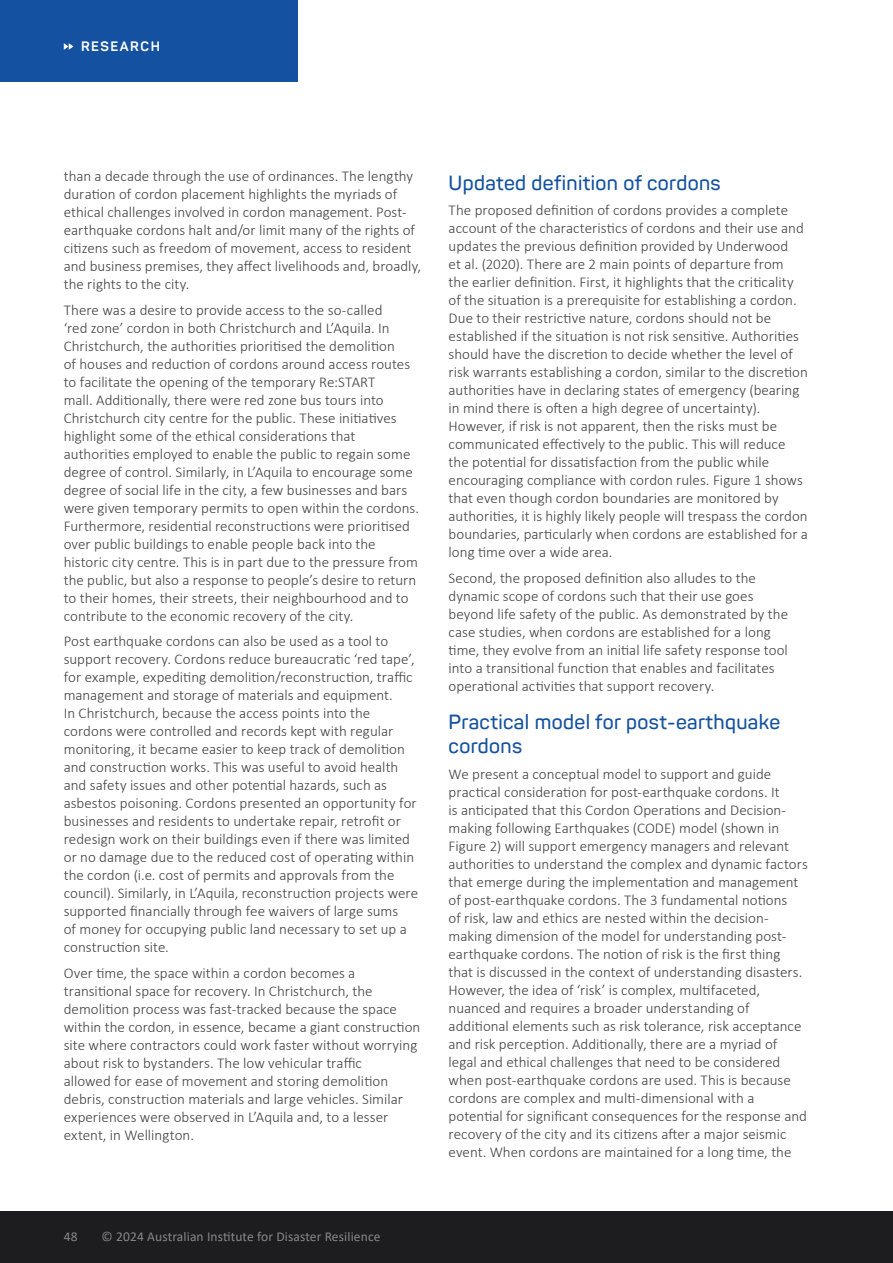
<style>
.page{position:relative;width:893px;height:1263px;background:#fff}
.page>*{position:absolute;margin:0;border:0;box-sizing:border-box;transform-origin:0 0}
.t1{font:600 20.25px/24px "Panton";letter-spacing:.02em;color:#1452a1}
.t2{font:300 15px/18px "Calibri";color:#414042}
.t3{font:13.5px "Calibri";letter-spacing:.01em;color:#868788}
.t4{font:700 13.5px "Panton";letter-spacing:.11em;color:#fff}
</style>
<div class="page">
<div style="left:0;top:1212px;width:893px;height:51px;background:#1d1d1f"></div>
<div style="left:0;top:0;width:298px;height:81px;background:#1452a1"></div>
<svg style="left:64px;top:43px;width:9px;height:7px"></svg>
<p class="t4" style="left:81px;top:38px;width:80px">RESEARCH</p>
<p class="t2" style="left:64px;top:167px;width:359px">than a decade through the use of ordinances. The lengthy duration of cordon placement highlights the myriads of ethical challenges involved in cordon management. Post&shy;earthquake cordons halt and/or limit many of the rights of citizens such as freedom of movement, access to resident and business premises, they affect livelihoods and, broadly, the rights to the city.</p>
<p class="t2" style="left:64px;top:301px;width:357px">There was a desire to provide access to the so-called<br>‘red zone’ cordon in both Christchurch and L’Aquila. In Christchurch, the authorities prioritised the demolition<br>of houses and reduction of cordons around access routes to facilitate the opening of the temporary Re:START<br>mall. Additionally, there were red zone bus tours into Christchurch city centre for the public. These initiatives highlight some of the ethical considerations that authorities employed to enable the public to regain some degree of control. Similarly, in L’Aquila to encourage some degree of social life in the city, a few businesses and bars were given temporary permits to open within the cordons.<br>Furthermore, residential reconstructions were prioritised over public buildings to enable people back into the historic city centre. This is in part due to the pressure from the public, but also a response to people’s desire to return to their homes, their streets, their neighbourhood and to contribute to the economic recovery of the city.</p>
<p class="t2" style="left:64px;top:632px;width:356px">Post earthquake cordons can also be used as a tool to support recovery. Cordons reduce bureaucratic ‘red tape’, for example, expediting demolition/reconstruction, traffic management and storage of materials and equipment.<br>In Christchurch, because the access points into the cordons were controlled and records kept with regular monitoring, it became easier to keep track of demolition and construction works. This was useful to avoid health and safety issues and other potential hazards, such as asbestos poisoning. Cordons presented an opportunity for businesses and residents to undertake repair, retrofit or redesign work on their buildings even if there was limited or no damage due to the reduced cost of operating within the cordon (i.e. cost of permits and approvals from the council). Similarly, in L’Aquila, reconstruction projects were supported financially through fee waivers of large sums<br>of money for occupying public land necessary to set up a construction site.</p>
<p class="t2" style="left:64px;top:964px;width:358px">Over time, the space within a cordon becomes a transitional space for recovery. In Christchurch, the demolition process was fast-tracked because the space within the cordon, in essence, became a giant construction site where contractors could work faster without worrying about risk to bystanders. The low vehicular traffic<br>allowed for ease of movement and storing demolition debris, construction materials and large vehicles. Similar experiences were observed in L’Aquila and, to a lesser extent, in Wellington.</p>
<h1 class="t1" style="left:449px;top:170px;width:274px">Updated definition of cordons</h1>
<p class="t2" style="left:449px;top:201px;width:361px">The proposed definition of cordons provides a complete account of the characteristics of cordons and their use and updates the previous definition provided by Underwood<br>et al. (2020). There are 2 main points of departure from<br>the earlier definition. First, it highlights that the criticality of the situation is a prerequisite for establishing a cordon.<br>Due to their restrictive nature, cordons should not be established if the situation is not risk sensitive. Authorities should have the discretion to decide whether the level of risk warrants establishing a cordon, similar to the discretion authorities have in declaring states of emergency (bearing in mind there is often a high degree of uncertainty).<br>However, if risk is not apparent, then the risks must be communicated effectively to the public. This will reduce the potential for dissatisfaction from the public while encouraging compliance with cordon rules. Figure 1 shows that even though cordon boundaries are monitored by authorities, it is highly likely people will trespass the cordon boundaries, particularly when cordons are established for a long time over a wide area.</p>
<p class="t2" style="left:449px;top:568px;width:341px">Second, the proposed definition also alludes to the dynamic scope of cordons such that their use goes beyond life safety of the public. As demonstrated by the case studies, when cordons are established for a long time, they evolve from an initial life safety response tool into a transitional function that enables and facilitates operational activities that support recovery.</p>
<h1 class="t1" style="left:449px;top:710px;width:333px">Practical model for post-earthquake cordons</h1>
<p class="t2" style="left:449px;top:765px;width:361px">We present a conceptual model to support and guide practical consideration for post-earthquake cordons. It<br>is anticipated that this Cordon Operations and Decision&shy;making following Earthquakes (CODE) model (shown in Figure 2) will support emergency managers and relevant authorities to understand the complex and dynamic factors that emerge during the implementation and management of post-earthquake cordons. The 3 fundamental notions<br>of risk, law and ethics are nested within the decision&shy;making dimension of the model for understanding post&shy;earthquake cordons. The notion of risk is the first thing that is discussed in the context of understanding disasters.<br>However, the idea of ‘risk’ is complex, multifaceted, nuanced and requires a broader understanding of additional elements such as risk tolerance, risk acceptance and risk perception. Additionally, there are a myriad of legal and ethical challenges that need to be considered when post-earthquake cordons are used. This is because cordons are complex and multi-dimensional with a potential for significant consequences for the response and recovery of the city and its citizens after a major seismic event. When cordons are maintained for a long time, the</p>
<p class="t3" style="left:64px;top:1227px;width:15px">48</p>
<p class="t3" style="left:102px;top:1227px;width:280px">© 2024 Australian Institute for Disaster Resilience</p>
</div>
